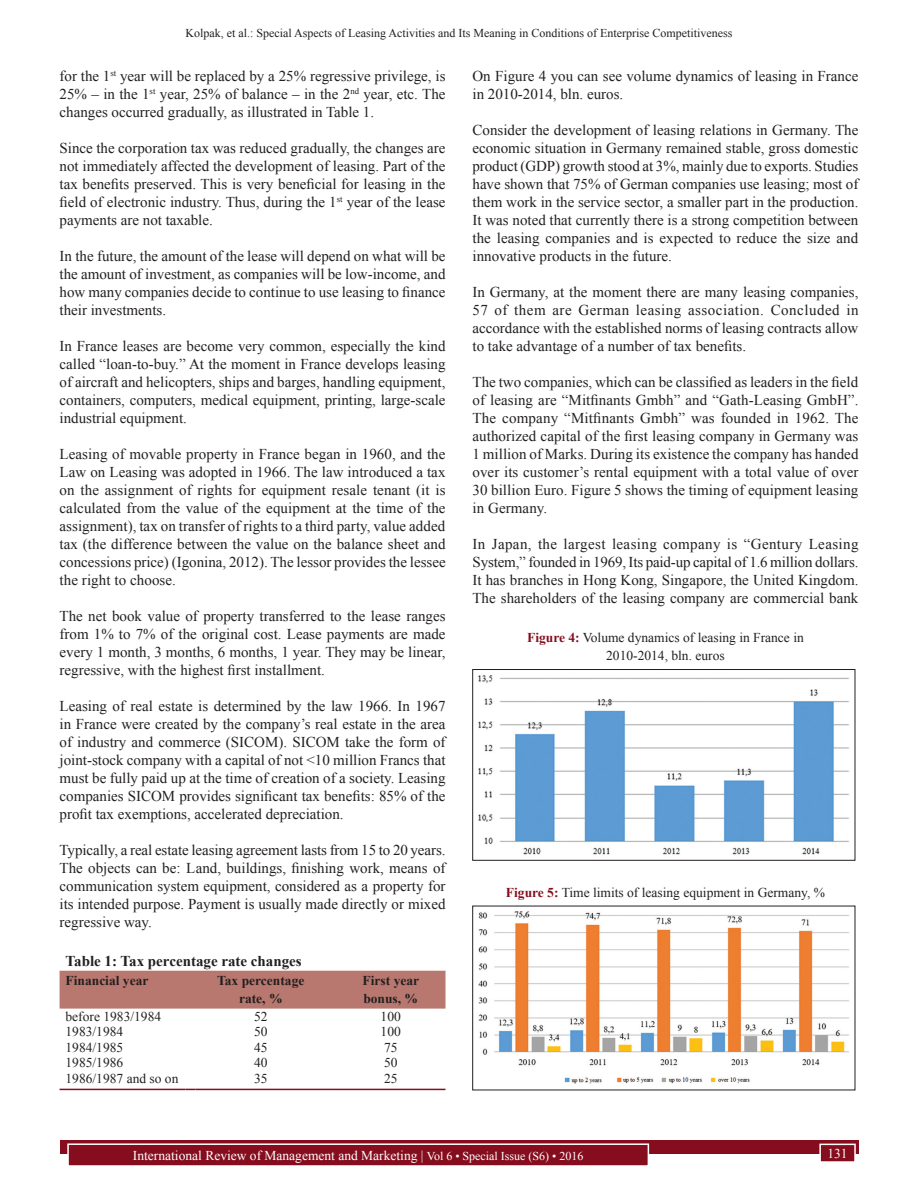
<style>
.page{position:relative;width:918px;height:1188px;background:#fff}
.page>*{position:absolute;margin:0;border:0;box-sizing:border-box;transform-origin:0 0}
.TX{font:15px/18px "Times New Roman";color:#231f20;text-align:justify}
.TT{font:700 15px "Times New Roman";color:#231f20}
.FGC{font:13.5px/18px "Times New Roman";color:#231f20;text-align:center}
.t1{font:13.5px "Times New Roman";color:#fff}
.TB{font:13.5px "Times New Roman";color:#231f20}
.TCH{font:700 13.5px/18px "Times New Roman";color:#231f20;text-align:center}
.TBL{font:13.5px "Times New Roman";color:#231f20}
.t2{font:12px "Times New Roman";color:#231f20}
.s1{font-weight:700;color:#850d1d}
.s2{font-size:12px}
</style>
<div class="page">
<div style="left:60px;top:1140px;width:798px;height:13px;background:#850d1d"></div>
<div style="left:68px;top:1144px;width:580px;height:22px;background:#850d1d"></div>
<div style="left:67px;top:1143px;width:582px;height:24px;border:2px solid #fff"></div>
<div style="left:820px;top:1144px;width:35px;height:18px;background:#850d1d"></div>
<div style="left:819px;top:1144px;width:37px;height:19px;border:2px solid #fff"></div>
<img style="left:478px;top:675px;width:371px;height:180px">
<div style="left:472px;top:669px;width:383px;height:191px;border:1px solid #231f20"></div>
<div style="left:60px;top:971px;width:386px;height:38px;background:#b8786f"></div>
<hr style="left:60px;top:1089px;width:126px;height:1px;background:#850d1d">
<hr style="left:196px;top:1089px;width:130px;height:1px;background:#850d1d">
<hr style="left:336px;top:1089px;width:110px;height:1px;background:#850d1d">
<img style="left:478px;top:911px;width:371px;height:173px">
<p class="t2" style="left:186px;top:25px;width:548px">Kolpak, et al.: Special Aspects of Leasing Activities and Its Meaning in Conditions of Enterprise Competitiveness</p>
<p class="TX" style="left:60px;top:66px;width:387px">for the 1<sup>st</sup> year will be replaced by a 25% regressive privilege, is 25% – in the 1<sup>st</sup> year, 25% of balance – in the 2<sup>nd</sup> year, etc. The changes occurred gradually, as illustrated in Table 1.</p>
<p class="TX" style="left:60px;top:138px;width:387px">Since the corporation tax was reduced gradually, the changes are not immediately affected the development of leasing. Part of the tax benefits preserved. This is very beneficial for leasing in the field of electronic industry. Thus, during the 1<sup>st</sup> year of the lease payments are not taxable.</p>
<p class="TX" style="left:60px;top:246px;width:387px">In the future, the amount of the lease will depend on what will be the amount of investment, as companies will be low-income, and how many companies decide to continue to use leasing to finance their investments.</p>
<p class="TX" style="left:60px;top:336px;width:387px">In France leases are become very common, especially the kind called “loan-to-buy.” At the moment in France develops leasing of aircraft and helicopters, ships and barges, handling equipment, containers, computers, medical equipment, printing, large-scale industrial equipment.</p>
<p class="TX" style="left:60px;top:444px;width:388px">Leasing of movable property in France began in 1960, and the Law on Leasing was adopted in 1966. The law introduced a tax on the assignment of rights for equipment resale tenant (it is calculated from the value of the equipment at the time of the assignment), tax on transfer of rights to a third party, value added tax (the difference between the value on the balance sheet and concessions price) (Igonina, 2012). The lessor provides the lessee the right to choose.</p>
<p class="TX" style="left:60px;top:606px;width:387px">The net book value of property transferred to the lease ranges from 1% to 7% of the original cost. Lease payments are made every 1 month, 3 months, 6 months, 1 year. They may be linear, regressive, with the highest first installment.</p>
<p class="TX" style="left:60px;top:696px;width:387px">Leasing of real estate is determined by the law 1966. In 1967 in France were created by the company’s real estate in the area of industry and commerce (SICOM). SICOM take the form of joint-stock company with a capital of not &lt;10 million Francs that must be fully paid up at the time of creation of a society. Leasing companies SICOM provides significant tax benefits: 85% of the profit tax exemptions, accelerated depreciation.</p>
<p class="TX" style="left:60px;top:840px;width:387px">Typically, a real estate leasing agreement lasts from 15 to 20 years.<br>The objects can be: Land, buildings, finishing work, means of communication system equipment, considered as a property for its intended purpose. Payment is usually made directly or mixed regressive way.</p>
<p class="TT" style="left:66px;top:950px;width:238px">Table 1: Tax percentage rate changes</p>
<p class="TCH" style="left:66px;top:971px;width:84px">Financial year</p>
<p class="TCH" style="left:217px;top:971px;width:89px">Tax percentage rate, %</p>
<p class="TCH" style="left:363px;top:971px;width:58px;text-align:left">First year bonus, %</p>
<p class="TB" style="left:66px;top:1007px;width:97px">before 1983/1984</p>
<p class="TB" style="left:254px;top:1007px;width:15px">52</p>
<p class="TB" style="left:381px;top:1007px;width:22px">100</p>
<p class="TB" style="left:66px;top:1022px;width:59px">1983/1984</p>
<p class="TB" style="left:254px;top:1022px;width:15px">50</p>
<p class="TB" style="left:381px;top:1022px;width:22px">100</p>
<p class="TB" style="left:66px;top:1038px;width:59px">1984/1985</p>
<p class="TB" style="left:254px;top:1038px;width:15px">45</p>
<p class="TB" style="left:384px;top:1038px;width:15px">75</p>
<p class="TB" style="left:66px;top:1053px;width:59px">1985/1986</p>
<p class="TB" style="left:254px;top:1053px;width:15px">40</p>
<p class="TB" style="left:384px;top:1053px;width:15px">50</p>
<p class="TBL" style="left:66px;top:1069px;width:114px">1986/1987 and so on</p>
<p class="TBL" style="left:254px;top:1069px;width:15px">35</p>
<p class="TBL" style="left:384px;top:1069px;width:15px">25</p>
<p class="TX" style="left:472px;top:66px;width:387px">On Figure 4 you can see volume dynamics of leasing in France in 2010-2014, bln. euros.</p>
<p class="TX" style="left:472px;top:120px;width:387px">Consider the development of leasing relations in Germany. The economic situation in Germany remained stable, gross domestic product (GDP) growth stood at 3%, mainly due to exports. Studies have shown that 75% of German companies use leasing; most of them work in the service sector, a smaller part in the production.<br>It was noted that currently there is a strong competition between the leasing companies and is expected to reduce the size and innovative products in the future.</p>
<p class="TX" style="left:472px;top:282px;width:388px">In Germany, at the moment there are many leasing companies, 57 of them are German leasing association. Concluded in accordance with the established norms of leasing contracts allow to take advantage of a number of tax benefits.</p>
<p class="TX" style="left:472px;top:372px;width:388px">The two companies, which can be classified as leaders in the field of leasing are “Mitfinants Gmbh” and “Gath-Leasing GmbH”.<br>The company “Mitfinants Gmbh” was founded in 1962. The authorized capital of the first leasing company in Germany was 1 million of Marks. During its existence the company has handed over its customer’s rental equipment with a total value of over 30 billion Euro. Figure 5 shows the timing of equipment leasing in Germany.</p>
<p class="TX" style="left:472px;top:534px;width:388px">In Japan, the largest leasing company is “Gentury Leasing System,” founded in 1969, Its paid-up capital of 1.6 million dollars.<br>It has branches in Hong Kong, Singapore, the United Kingdom.<br>The shareholders of the leasing company are commercial bank</p>
<p class="FGC" style="left:527px;top:628px;width:278px"><span class="s1">Figure 4:</span> Volume dynamics of leasing in France in<br>2010-2014, bln. euros</p>
<p class="FGC" style="left:506px;top:883px;width:321px"><span class="s1">Figure 5:</span> Time limits of leasing equipment in Germany, %</p>
<p class="t1" style="left:133px;top:1146px;width:452px">International Review of Management and Marketing | <span class="s2">Vol 6 • Special Issue (S6) • 2016</span></p>
<p class="t1" style="left:827px;top:1144px;width:22px">131</p>
</div>
